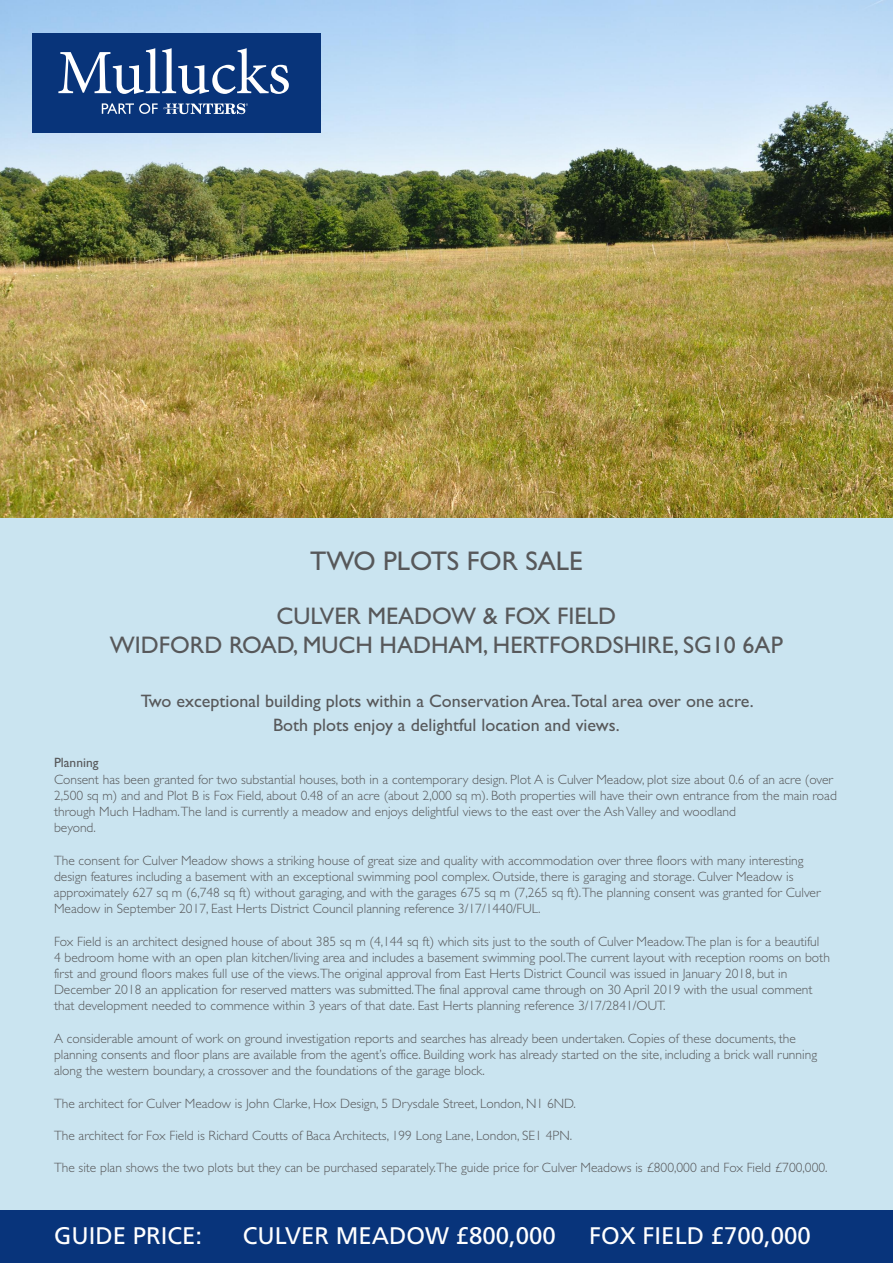
<style>
.page{position:relative;width:893px;height:1263px;background:#fff}
.page>*{position:absolute;margin:0;border:0;box-sizing:border-box;transform-origin:0 0}
.t1{font:27px "Gill Sans";color:#57585a}
.t2{font:24px/28.8px "Gill Sans";color:#57585a;text-align:center}
.t3{font:24px "Frutiger";color:#fff}
.t4{font:18px/24.3px "Gill Sans";color:#57585a;text-align:center}
.t5{font:300 13.5px/16.2px "Gill Sans";color:#57585a}
.t6{font:13.5px "Gill Sans";color:#57585a}
</style>
<div class="page">
<img style="left:0;top:0;width:893px;height:518px">
<div style="left:0;top:518px;width:893px;height:744px;background:#cae4f0"></div>
<div style="left:0;top:1211px;width:893px;height:52px;background:#08347b"></div>
<div style="left:32px;top:33px;width:288px;height:99px;background:#08347a"></div>
<svg style="left:58px;top:48px;width:231px;height:46px"></svg>
<svg style="left:102px;top:103px;width:146px;height:11px"></svg>
<h1 class="t1" style="left:310px;top:545px;width:274px">TWO PLOTS FOR SALE</h1>
<h2 class="t2" style="left:110px;top:602px;width:674px">CULVER MEADOW &amp; FOX FIELD<br>WIDFORD ROAD, MUCH HADHAM, HERTFORDSHIRE, SG10 6AP</h2>
<h3 class="t4" style="left:141px;top:688px;width:615px">Two exceptional building plots within a Conservation Area.Total area over one acre.<br>Both plots enjoy a delightful location and views.</h3>
<p class="t6" style="left:54px;top:755px;width:46px">Planning</p>
<p class="t5" style="left:54px;top:771px;width:784px">Consent has been granted for two substantial houses, both in a contemporary design. Plot A is Culver Meadow, plot size about 0.6 of an acre (over 2,500 sq m) and and Plot B is Fox Field, about 0.48 of an acre (about 2,000 sq m). Both properties will have their own entrance from the main road through Much Hadham.The land is currently a meadow and enjoys delightful views to the east over the AshValley and woodland<br>beyond.</p>
<p class="t5" style="left:54px;top:852px;width:768px">The consent for Culver Meadow shows a striking house of great size and quality with accommodation over three floors with many interesting design features including a basement with an exceptional swimming pool complex. Outside, there is garaging and storage. Culver Meadow is approximately 627 sq m (6,748 sq ft) without garaging, and with the garages 675 sq m (7,265 sq ft).The planning consent was granted for Culver Meadow in September 2017, East Herts District Council planning reference 3/17/1440/FUL.</p>
<p class="t5" style="left:54px;top:933px;width:777px">Fox Field is an architect designed house of about 385 sq m (4,144 sq ft) which sits just to the south of Culver Meadow.The plan is for a beautiful<br>4 bedroom home with an open plan kitchen/living area and includes a basement swimming pool.The current layout with reception rooms on both first and ground floors makes full use of the views.The original approval from East Herts District Council was issued in January 2018, but in December 2018 an application for reserved matters was submitted.The final approval came through on 30 April 2019 with the usual comment that development needed to commence within 3 years of that date. East Herts planning reference 3/17/2841/OUT.</p>
<p class="t5" style="left:54px;top:1030px;width:765px">A considerable amount of work on ground investigation reports and searches has already been undertaken. Copies of these documents, the planning consents and floor plans are available from the agent’s office. Building work has already started on the site, including a brick wall running along the western boundary, a crossover and the foundations of the garage block.</p>
<p class="t5" style="left:54px;top:1095px;width:523px">The architect for Culver Meadow is John Clarke, Hox Design, 5 Drysdale Street, London, N1 6ND.</p>
<p class="t5" style="left:54px;top:1127px;width:520px">The architect for Fox Field is Richard Coutts of Baca Architects, 199 Long Lane, London, SE1 4PN.</p>
<p class="t5" style="left:54px;top:1160px;width:775px">The site plan shows the two plots but they can be purchased separately.The guide price for Culver Meadows is £800,000 and Fox Field £700,000.</p>
<h2 class="t3" style="left:54px;top:1225px;width:150px">GUIDE PRICE:</h2>
<h2 class="t3" style="left:243px;top:1225px;width:314px">CULVER MEADOW £800,000</h2>
<h2 class="t3" style="left:589px;top:1225px;width:223px">FOX FIELD £700,000</h2>
</div>
